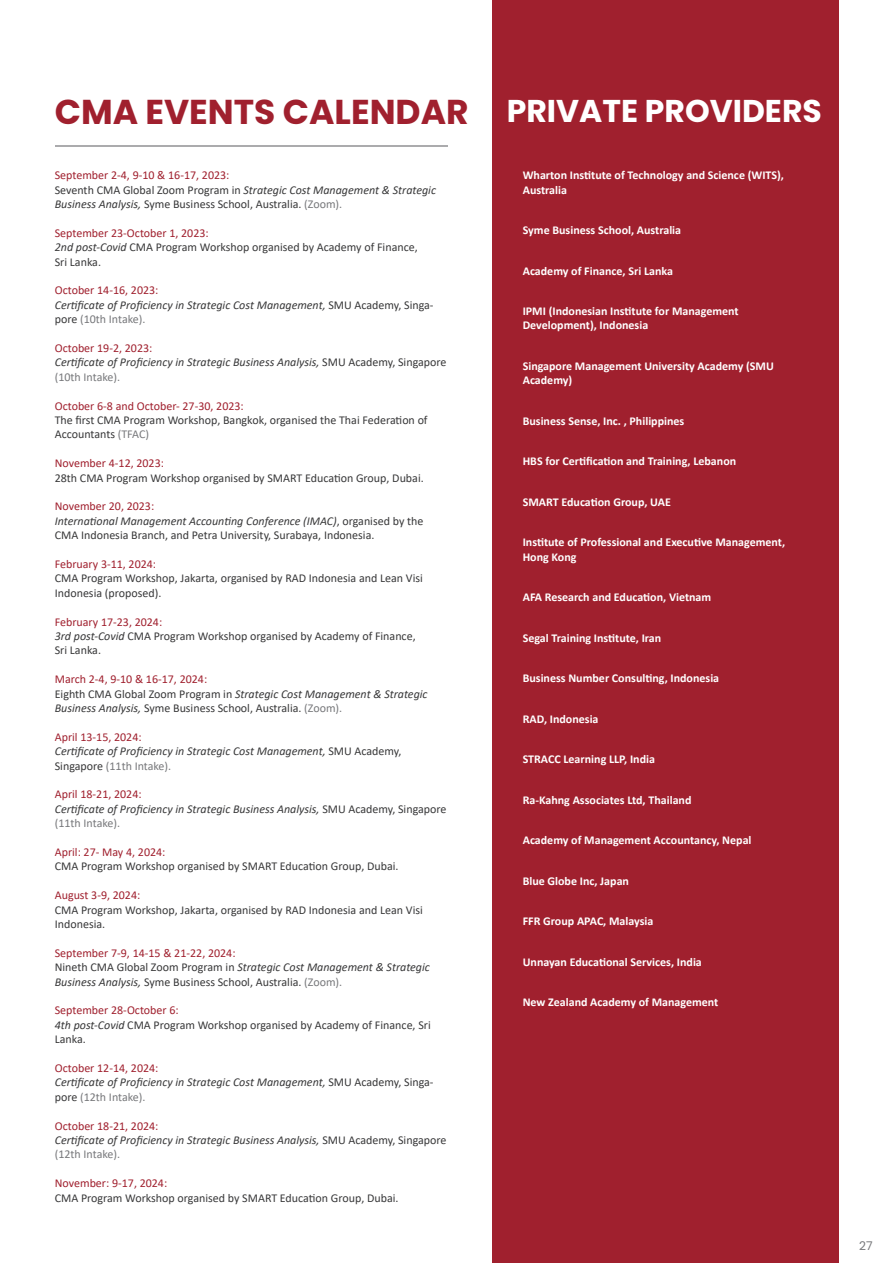
<style>
.page{position:relative;width:893px;height:1263px;background:#fff}
.page>*{position:absolute;margin:0;border:0;box-sizing:border-box;transform-origin:0 0}
.t1{font:700 34.5px "Poppins";color:#a0202e}
.t2{font:700 31.5px "Poppins";color:#fff}
.t3{font:12px/14.4px "Calibri";color:#383839}
.t4{font:700 12px/14.4px "Calibri";color:#fff}
.t5{font:italic 12px/14.4px "Calibri";color:#383839}
.t6{font:12px "Calibri";color:#a0202e}
.t7{font:12px "Poppins";color:#77787b}
.s1{color:#a0202e}
.s2{font-style:italic}
.s3{color:#77787b}
.s4{font-style:normal;color:#a0202e}
.s5{font-style:normal}
.s6{font-style:normal;color:#77787b}
</style>
<div class="page">
<div style="left:493px;top:0;width:346px;height:1263px;background:#a0202e"></div>
<hr style="left:55px;top:145px;width:392px;height:2px;background:#ababad">
<h1 class="t1" style="left:55px;top:92px;width:415px">CMA EVENTS CALENDAR</h1>
<p class="t3" style="left:55px;top:168px;width:383px"><span class="s1">September 2-4, 9-10 &amp; 16-17, 2023:<br></span>Seventh CMA Global Zoom Program in <span class="s2">Strategic Cost Management &amp; Strategic<br>Business Analysis,</span> Syme Business School, Australia. <span class="s3">(Zoom).</span></p>
<p class="t3" style="left:55px;top:225px;width:364px"><span class="s1">September 23-October 1, 2023:<br></span><span class="s2">2nd post-Covid</span> CMA Program Workshop organised by Academy of Finance,<br>Sri Lanka.</p>
<p class="t5" style="left:55px;top:283px;width:380px"><span class="s4">October 14-16, 2023:<br></span>Certificate of Proficiency in Strategic Cost Management, <span class="s5">SMU Academy, Singa&shy;pore</span> <span class="s6">(10th Intake).</span></p>
<p class="t5" style="left:55px;top:340px;width:393px"><span class="s4">October 19-2, 2023:<br></span>Certificate of Proficiency in Strategic Business Analysis, <span class="s5">SMU Academy, Singapore </span><span class="s6">(10th Intake).</span></p>
<p class="t6" style="left:55px;top:397px;width:191px">October 6-8 and October- 27-30, 2023:</p>
<p class="t3" style="left:55px;top:412px;width:374px">The first CMA Program Workshop, Bangkok, organised the Thai Federation of<br>Accountants <span class="s3">(TFAC)</span></p>
<p class="t6" style="left:55px;top:455px;width:111px">November 4-12, 2023:</p>
<p class="t3" style="left:55px;top:470px;width:370px">28th CMA Program Workshop organised by SMART Education Group, Dubai.</p>
<p class="t3" style="left:55px;top:499px;width:370px"><span class="s1">November 20, 2023:<br></span><span class="s2">International Management Accounting Conference (IMAC)</span>, organised by the<br>CMA Indonesia Branch, and Petra University, Surabaya, Indonesia.</p>
<p class="t6" style="left:55px;top:556px;width:103px">February 3-11, 2024:</p>
<p class="t3" style="left:55px;top:571px;width:370px">CMA Program Workshop, Jakarta, organised by RAD Indonesia and Lean Visi<br>Indonesia (proposed).</p>
<p class="t3" style="left:55px;top:614px;width:362px"><span class="s1">February 17-23, 2024:<br></span><span class="s2">3rd post-Covid</span> CMA Program Workshop organised by Academy of Finance,<br>Sri Lanka.</p>
<p class="t3" style="left:55px;top:672px;width:374px"><span class="s1">March 2-4, 9-10 &amp; 16-17, 2024:<br></span>Eighth CMA Global Zoom Program in <span class="s2">Strategic Cost Management &amp; Strategic<br>Business Analysis,</span> Syme Business School, Australia. <span class="s3">(Zoom).</span></p>
<p class="t5" style="left:55px;top:729px;width:348px"><span class="s4">April 13-15, 2024:<br></span>Certificate of Proficiency in Strategic Cost Management, <span class="s5">SMU Academy,<br>Singapore</span> <span class="s6">(11th Intake).</span></p>
<p class="t5" style="left:55px;top:787px;width:393px"><span class="s4">April 18-21, 2024:<br></span>Certificate of Proficiency in Strategic Business Analysis, <span class="s5">SMU Academy, Singapore </span><span class="s6">(11th Intake).</span></p>
<p class="t6" style="left:55px;top:844px;width:112px">April: 27- May 4, 2024:</p>
<p class="t3" style="left:55px;top:859px;width:345px">CMA Program Workshop organised by SMART Education Group, Dubai.</p>
<p class="t6" style="left:55px;top:887px;width:87px">August 3-9, 2024:</p>
<p class="t3" style="left:55px;top:902px;width:370px">CMA Program Workshop, Jakarta, organised by RAD Indonesia and Lean Visi<br>Indonesia.</p>
<p class="t3" style="left:55px;top:945px;width:377px"><span class="s1">September 7-9, 14-15 &amp; 21-22, 2024:<br></span>Nineth CMA Global Zoom Program in <span class="s2">Strategic Cost Management &amp; Strategic<br>Business Analysis,</span> Syme Business School, Australia. <span class="s3">(Zoom).</span></p>
<p class="t3" style="left:55px;top:1003px;width:377px"><span class="s1">September 28-October 6:<br></span><span class="s2">4th post-Covid</span> CMA Program Workshop organised by Academy of Finance, Sri<br>Lanka.</p>
<p class="t5" style="left:55px;top:1060px;width:380px"><span class="s4">October 12-14, 2024:<br></span>Certificate of Proficiency in Strategic Cost Management, <span class="s5">SMU Academy, Singa&shy;pore</span> <span class="s6">(12th Intake).</span></p>
<p class="t5" style="left:55px;top:1118px;width:393px"><span class="s4">October 18-21, 2024:<br></span>Certificate of Proficiency in Strategic Business Analysis, <span class="s5">SMU Academy, Singapore </span><span class="s6">(12th Intake).</span></p>
<p class="t6" style="left:55px;top:1175px;width:114px">November: 9-17, 2024:</p>
<p class="t3" style="left:55px;top:1190px;width:345px">CMA Program Workshop organised by SMART Education Group, Dubai.</p>
<h2 class="t2" style="left:507px;top:93px;width:317px">PRIVATE PROVIDERS</h2>
<p class="t4" style="left:523px;top:168px;width:263px">Wharton Institute of Technology and Science (WITS),<br>Australia</p>
<p class="t4" style="left:523px;top:223px;width:160px">Syme Business School, Australia</p>
<p class="t4" style="left:523px;top:263px;width:152px">Academy of Finance, Sri Lanka</p>
<p class="t4" style="left:523px;top:304px;width:217px">IPMI (Indonesian Institute for Management<br>Development), Indonesia</p>
<p class="t4" style="left:523px;top:359px;width:253px">Singapore Management University Academy (SMU<br>Academy)</p>
<p class="t4" style="left:523px;top:413px;width:163px">Business Sense, Inc. , Philippines</p>
<p class="t4" style="left:523px;top:454px;width:215px">HBS for Certification and Training, Lebanon</p>
<p class="t4" style="left:523px;top:494px;width:150px">SMART Education Group, UAE</p>
<p class="t4" style="left:523px;top:535px;width:264px">Institute of Professional and Executive Management,<br>Hong Kong</p>
<p class="t4" style="left:523px;top:590px;width:190px">AFA Research and Education, Vietnam</p>
<p class="t4" style="left:523px;top:630px;width:140px">Segal Training Institute, Iran</p>
<p class="t4" style="left:523px;top:671px;width:198px">Business Number Consulting, Indonesia</p>
<p class="t4" style="left:523px;top:711px;width:77px">RAD, Indonesia</p>
<p class="t4" style="left:523px;top:752px;width:134px">STRACC Learning LLP, India</p>
<p class="t4" style="left:523px;top:792px;width:170px">Ra-Kahng Associates Ltd, Thailand</p>
<p class="t4" style="left:523px;top:833px;width:230px">Academy of Management Accountancy, Nepal</p>
<p class="t4" style="left:523px;top:873px;width:108px">Blue Globe Inc, Japan</p>
<p class="t4" style="left:523px;top:914px;width:132px">FFR Group APAC, Malaysia</p>
<p class="t4" style="left:523px;top:954px;width:181px">Unnayan Educational Services, India</p>
<p class="t4" style="left:523px;top:995px;width:197px">New Zealand Academy of Management</p>
<p class="t7" style="left:859px;top:1239px;width:15px">27</p>
</div>
